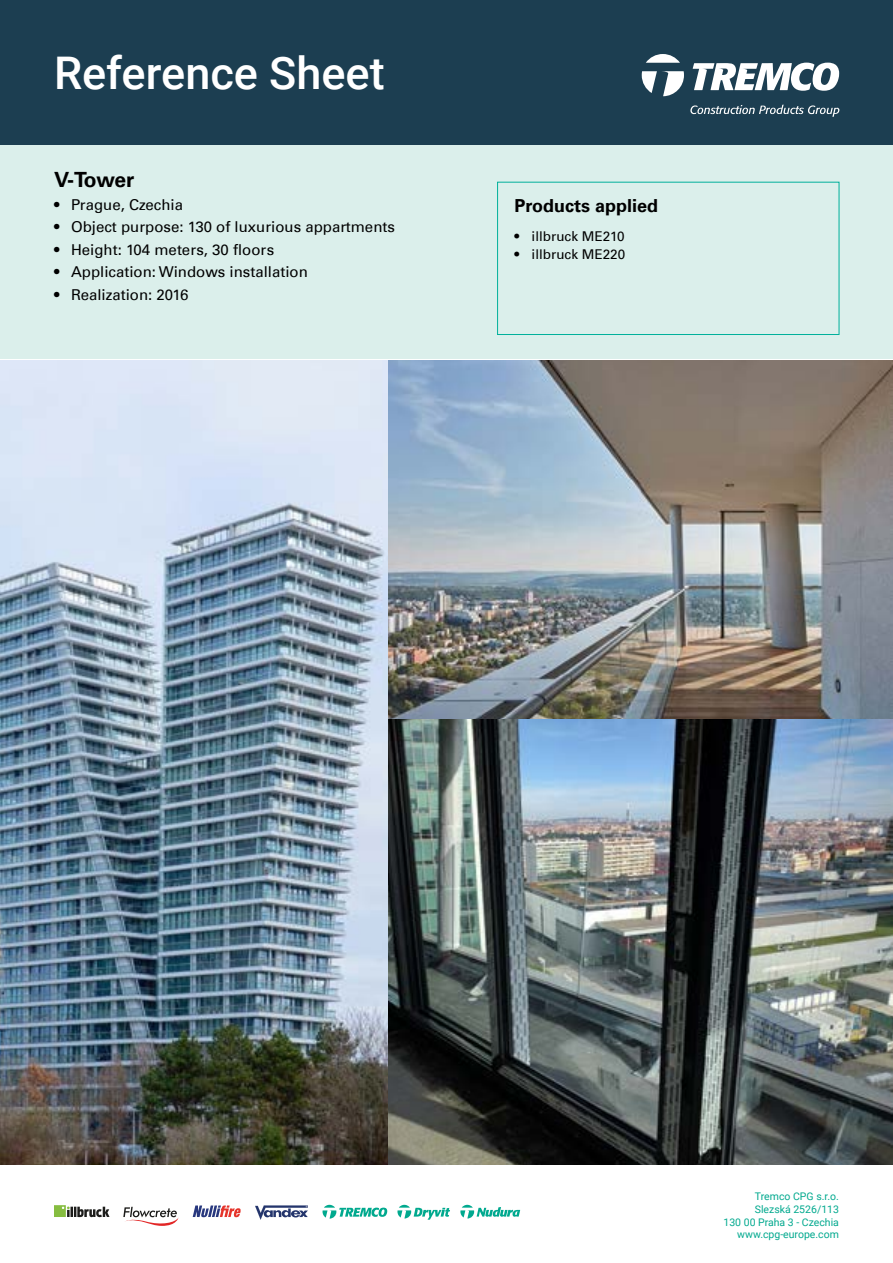
<style>
.page{position:relative;width:893px;height:1263px;background:#fff}
.page>*{position:absolute;margin:0;border:0;box-sizing:border-box;transform-origin:0 0}
.t1{font:500 45px "Roboto";color:#fff}
.t2{font:700 21px "Univers Com 65";letter-spacing:-.02em;color:#000}
.t3{font:700 18px "Univers Com 65";color:#000}
.t4{font:15px "Univers Com 55 Roman";color:#000}
.t5{font:13.5px "Univers Com 55 Roman";color:#000}
.t6{font:10.5px/12.6px "Roboto";color:#00a98e;text-align:right}
</style>
<div class="page">
<img style="left:0;top:360px;width:388px;height:805px">
<img style="left:388px;top:360px;width:505px;height:805px">
<div style="left:0;top:145px;width:893px;height:214px;background:#dbefeb"></div>
<div style="left:0;top:0;width:893px;height:145px;background:#1c3e51"></div>
<div style="left:497px;top:182px;width:342px;height:153px;border:1px solid #00b09b"></div>
<svg style="left:54px;top:1205px;width:56px;height:12px"></svg>
<svg style="left:123px;top:1207px;width:56px;height:19px"></svg>
<svg style="left:193px;top:1205px;width:48px;height:12px"></svg>
<svg style="left:255px;top:1205px;width:53px;height:15px"></svg>
<svg style="left:323px;top:1205px;width:64px;height:13px"></svg>
<svg style="left:397px;top:1205px;width:53px;height:15px"></svg>
<svg style="left:460px;top:1205px;width:60px;height:13px"></svg>
<svg style="left:646px;top:54px;width:34px;height:9px"></svg>
<svg style="left:642px;top:71px;width:42px;height:25px"></svg>
<svg style="left:693px;top:63px;width:146px;height:28px"></svg>
<svg style="left:690px;top:105px;width:149px;height:12px"></svg>
<h1 class="t1" style="left:54px;top:42px;width:332px">Reference Sheet</h1>
<h2 class="t2" style="left:54px;top:168px;width:82px">V-Tower</h2>
<p class="t4" style="left:54px;top:196px;width:131px">• Prague, Czechia</p>
<p class="t4" style="left:54px;top:218px;width:342px">• Object purpose: 130 of luxurious appartments</p>
<p class="t4" style="left:54px;top:241px;width:222px">• Height: 104 meters, 30 floors</p>
<p class="t4" style="left:54px;top:263px;width:255px">• Application: Windows installation</p>
<p class="t4" style="left:54px;top:286px;width:136px">• Realization: 2016</p>
<p class="t3" style="left:515px;top:195px;width:145px">Products applied</p>
<p class="t5" style="left:515px;top:228px;width:112px">• illbruck ME210</p>
<p class="t5" style="left:515px;top:246px;width:112px">• illbruck ME220</p>
<p class="t6" style="left:723px;top:1190px;width:117px">Tremco CPG s.r.o.<br>Slezská 2526/113<br>130 00 Praha 3 - Czechia www.cpg-europe.com</p>
</div>
